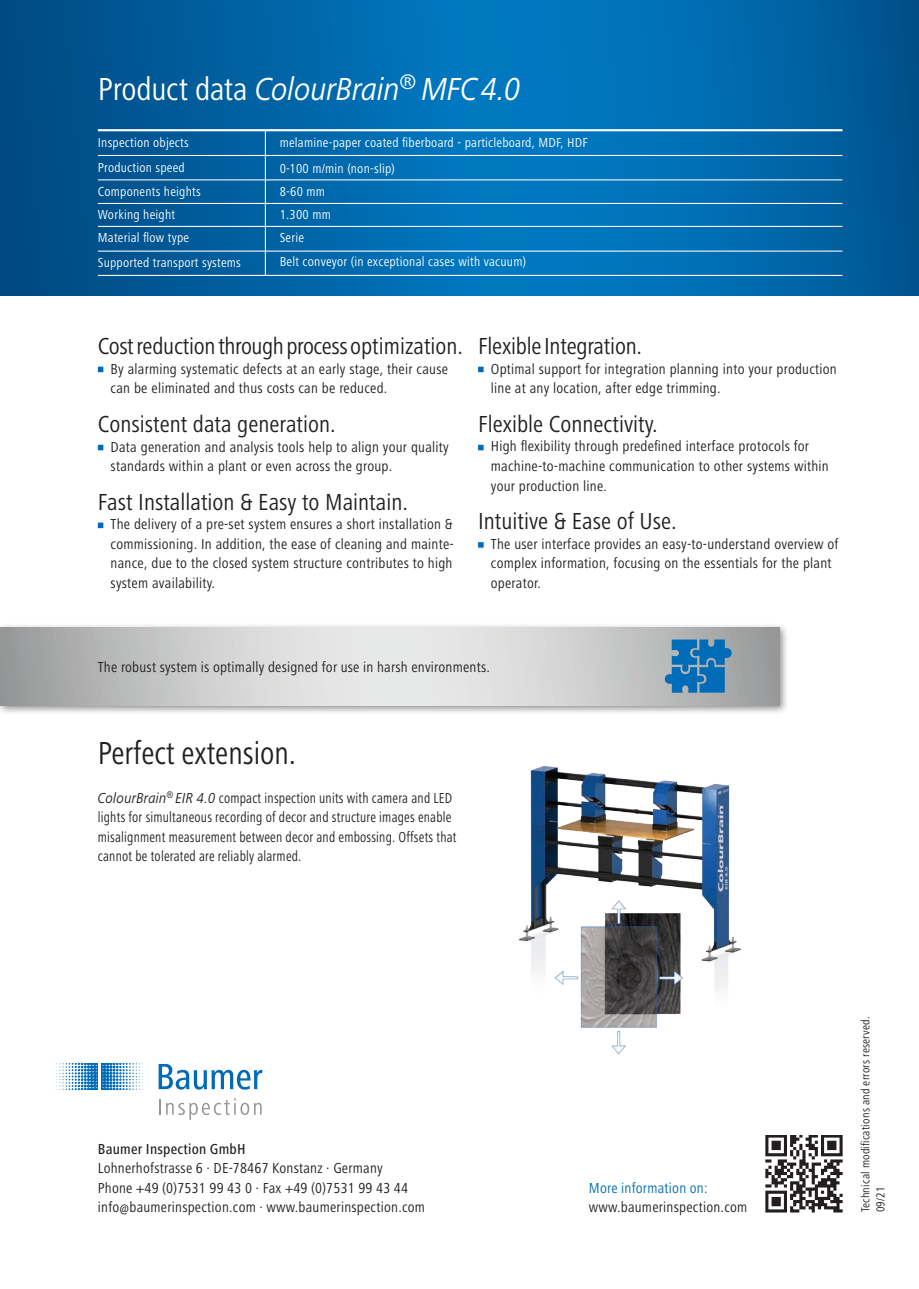
<style>
.page{position:relative;width:919px;height:1289px;background:#fff}
.page>*{position:absolute;margin:0;border:0;box-sizing:border-box;transform-origin:0 0}
.t1{font:italic 33px "Frutiger Next Pro";letter-spacing:-.005em;color:#fff;scale:.9 1}
.t2{font:condensed 33px "Frutiger Next LT";color:#231f20;scale:.95 1}
.t3{font:condensed 24px "Frutiger Next LT";color:#231f20}
.t4{font:condensed 15px/19.5px "Frutiger Next LT";letter-spacing:.015em;color:#231f20}
.t5{font:condensed 15px/19.5px "Frutiger Next LT";letter-spacing:.015em;color:#231f20;scale:.9 1}
.t6{font:500 condensed 15px "Frutiger Next LT";letter-spacing:.015em;color:#231f20}
.t7{font:condensed 15px "Frutiger Next LT";letter-spacing:.015em;color:#006bb6}
.t8{font:condensed 13.5px "Frutiger Next LT";letter-spacing:.015em;color:#fff}
.t9{font:condensed 12px/15px "Frutiger Next LT";letter-spacing:.02em;color:#231f20}
.s1{font-family:"Frutiger Next LT";font-style:normal;font-stretch:condensed}
.s2{font-family:"Frutiger Next Pro";font-style:italic;font-stretch:normal}
.s3{font-style:italic;font-stretch:normal}
</style>
<div class="page">
<img style="left:765px;top:1135px;width:77px;height:77px">
<svg style="left:159px;top:1063px;width:103px;height:26px"></svg>
<svg style="left:56px;top:1063px;width:87px;height:26px"></svg>
<svg style="left:159px;top:1099px;width:1px;height:15px"></svg>
<svg style="left:166px;top:1098px;width:95px;height:21px"></svg>
<svg style="left:0;top:0;width:918px;height:295px;background:#0065a7"></svg>
<div style="left:0;top:623px;width:789px;height:92px;background:#231f20;opacity:.5"></div>
<svg style="left:0;top:627px;width:779px;height:78px;background:#c9caca"></svg>
<svg style="left:98px;top:367px;width:5px;height:5px"></svg>
<svg style="left:98px;top:522px;width:5px;height:6px"></svg>
<svg style="left:98px;top:445px;width:5px;height:5px"></svg>
<svg style="left:478px;top:367px;width:5px;height:5px"></svg>
<svg style="left:478px;top:445px;width:5px;height:5px"></svg>
<svg style="left:478px;top:542px;width:5px;height:5px"></svg>
<hr style="left:265px;top:130px;width:1px;height:145px;background:#fff">
<hr style="left:98px;top:155px;width:744px;height:1px;background:#fff">
<hr style="left:98px;top:275px;width:744px;height:1px;background:#fff">
<hr style="left:98px;top:250px;width:744px;height:2px;background:#fff">
<hr style="left:98px;top:203px;width:744px;height:1px;background:#fff">
<hr style="left:98px;top:226px;width:744px;height:1px;background:#fff">
<hr style="left:98px;top:179px;width:744px;height:1px;background:#fff">
<hr style="left:98px;top:129px;width:744px;height:2px;background:#fff">
<svg style="left:664px;top:639px;width:67px;height:53px;background:#3680b4"></svg>
<img style="left:519px;top:766px;width:222px;height:225px">
<img style="left:551px;top:897px;width:133px;height:158px">
<h1 class="t1" style="left:98px;top:70px;width:471px"><span class="s1">Product data</span> ColourBrain<sup>®</sup> MFC4.0</h1>
<p class="t8" style="left:98px;top:135px;width:92px">Inspection objects</p>
<p class="t8" style="left:280px;top:135px;width:310px">melamine-paper coated fiberboard - particleboard, MDF, HDF</p>
<p class="t8" style="left:98px;top:160px;width:88px">Production speed</p>
<p class="t8" style="left:98px;top:207px;width:79px">Working height</p>
<p class="t8" style="left:280px;top:161px;width:117px">0-100 m/min (non-slip)</p>
<p class="t8" style="left:280px;top:207px;width:53px">1.300 mm</p>
<p class="t8" style="left:98px;top:184px;width:104px">Components heights</p>
<p class="t8" style="left:280px;top:184px;width:47px">8-60 mm</p>
<p class="t8" style="left:98px;top:230px;width:93px">Material flow type</p>
<p class="t8" style="left:98px;top:255px;width:144px">Supported transport systems</p>
<p class="t8" style="left:280px;top:230px;width:26px">Serie</p>
<p class="t8" style="left:280px;top:254px;width:248px">Belt conveyor (in exceptional cases with vacuum)</p>
<h2 class="t3" style="left:98px;top:333px;width:367px">Costreductionthroughprocessoptimization.</h2>
<h2 class="t3" style="left:478px;top:333px;width:165px">Flexible Integration.</h2>
<p class="t4" style="left:111px;top:359px;width:339px">By alarming systematic defects at an early stage, their cause can be eliminated and thus costs can be reduced.</p>
<p class="t4" style="left:491px;top:359px;width:347px">Optimal support for integration planning into your production line at any location, after edge trimming.</p>
<h2 class="t3" style="left:98px;top:411px;width:239px">Consistent data generation.</h2>
<h2 class="t3" style="left:478px;top:411px;width:181px">Flexible Connectivity.</h2>
<p class="t4" style="left:111px;top:437px;width:339px">Data generation and analysis tools help to align your quality standards within a plant or even across the group.</p>
<h2 class="t3" style="left:98px;top:488px;width:312px">Fast Installation &amp; Easy to Maintain.</h2>
<p class="t4" style="left:111px;top:514px;width:344px;text-align:justify">The delivery of a pre-set system ensures a short installation &amp; commissioning. In addition, the ease of cleaning and mainte&shy;nance, due to the closed system structure contributes to high system availability.</p>
<p class="t4" style="left:491px;top:437px;width:339px">High flexibility through predefined interface protocols for machine-to-machine communication to other systems within your production line.</p>
<h2 class="t3" style="left:478px;top:508px;width:200px">Intuitive &amp; Ease of Use.</h2>
<p class="t4" style="left:491px;top:534px;width:349px">The user interface provides an easy-to-understand overview of complex information, focusing on the essentials for the plant operator.</p>
<p class="t4" style="left:98px;top:657px;width:393px">The robust system is optimally designed for use in harsh environments.</p>
<h1 class="t2" style="left:98px;top:734px;width:210px">Perfect extension.</h1>
<p class="t5" style="left:98px;top:788px;width:400px"><span class="s2">ColourBrain</span><sup>®</sup> <span class="s3">EIR 4.0</span> compact inspection units with camera and LED lights for simultaneous recording of decor and structure images enable misalignment measurement between decor and embossing. Offsets that cannot be tolerated are reliably alarmed.</p>
<p class="t6" style="left:98px;top:1140px;width:149px">Baumer Inspection GmbH</p>
<p class="t4" style="left:98px;top:1158px;width:329px">Lohnerhofstrasse 6 · DE-78467 Konstanz · Germany<br>Phone +49 (0)7531 99 43 0 · Fax +49 (0)7531 99 43 44 info@baumerinspection.com · www.baumerinspection.com</p>
<p class="t7" style="left:589px;top:1179px;width:120px">More information on:</p>
<p class="t4" style="left:589px;top:1197px;width:160px">www.baumerinspection.com</p>
<p class="t9" style="left:858px;top:1212px;width:197px;rotate:-90deg">Technical modifications and errors reserved.<br>09/21</p>
</div>
